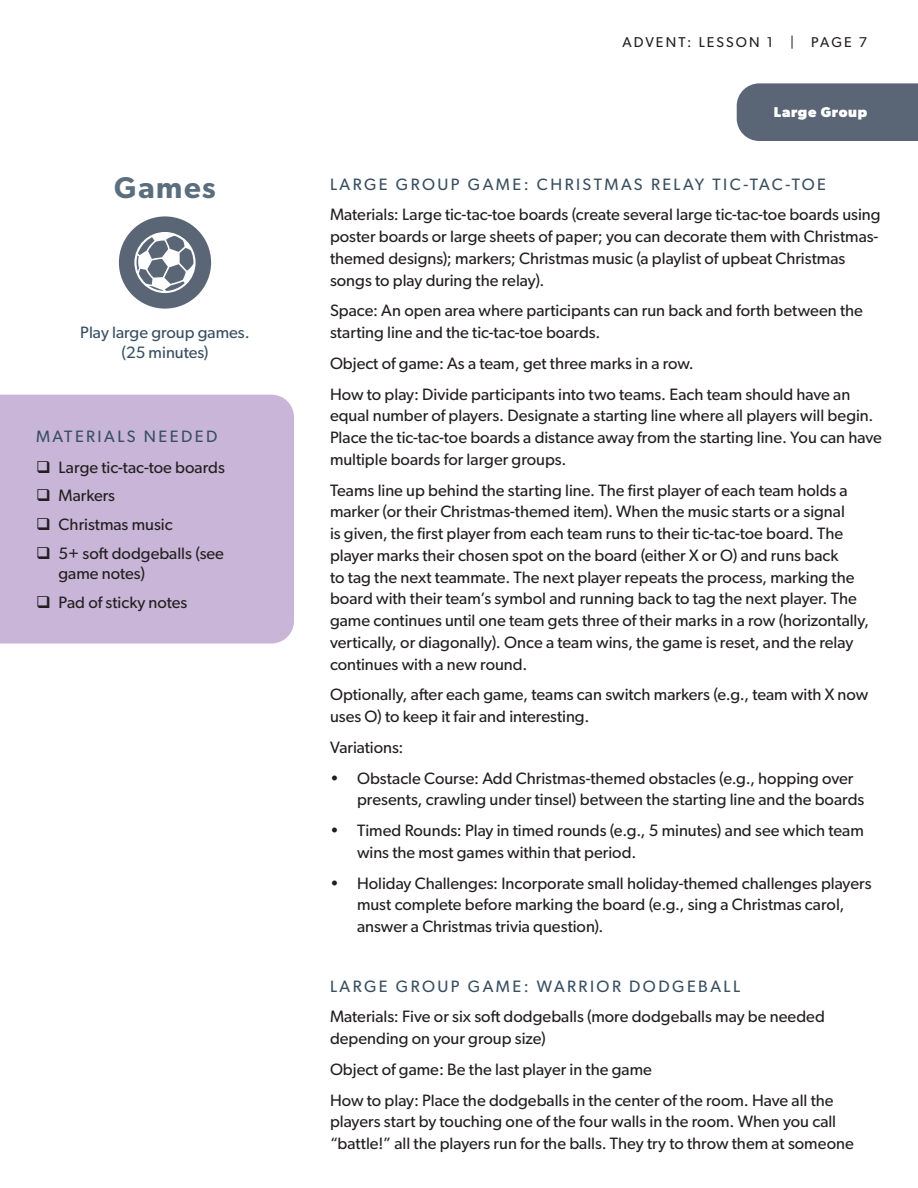
<style>
.page{position:relative;width:918px;height:1188px;background:#fff}
.page>*{position:absolute;margin:0;border:0;box-sizing:border-box;transform-origin:0 0}
.t1{font:600 30px "Gibson";letter-spacing:.05em;color:#5b6e7d}
.t2{font:16.5px/21.8px "Gibson";color:#231f20}
.subtitle{font:16.5px "Gibson";letter-spacing:.15em;color:#394f61}
.subtitle-2{font:16.5px/19.8px "Gibson";color:#394f61;text-align:center}
.t3{font:14.25px "Gibson";letter-spacing:.15em;color:#231f20}
.t4{font:700 14.25px "Gibson";letter-spacing:.05em;color:#fff}
</style>
<div class="page">
<div style="left:737px;top:83px;width:181px;height:58px;background:#5a6675"></div>
<div style="left:119px;top:216px;width:92px;height:93px;background:#5a6675;border-radius:50%"></div>
<svg style="left:134px;top:232px;width:62px;height:61px"></svg>
<div style="left:0;top:395px;width:294px;height:249px;background:#c8b5d7"></div>
<h1 class="t1" style="left:114px;top:170px;width:103px">Games</h1>
<p class="subtitle-2" style="left:80px;top:323px;width:171px">Play large group games. (25 minutes)</p>
<p class="subtitle" style="left:36px;top:426px;width:183px">MATERIALS NEEDED</p>
<p class="t2" style="left:36px;top:456px;width:190px">❑ Large tic-tac-toe boards</p>
<p class="t2" style="left:36px;top:485px;width:80px">❑ Markers</p>
<p class="t2" style="left:36px;top:513px;width:138px">❑ Christmas music</p>
<p class="t2" style="left:58px;top:543px;width:167px;line-height:19.8px;text-indent:-22px">❑ 5+ soft dodgeballs (see game notes)</p>
<p class="t2" style="left:36px;top:591px;width:153px">❑ Pad of sticky notes</p>
<p class="t3" style="left:622px;top:34px;width:246px">ADVENT: LESSON 1 | PAGE 7</p>
<p class="t4" style="left:774px;top:104px;width:95px">Large Group</p>
<p class="subtitle" style="left:330px;top:174px;width:498px">LARGE GROUP GAME: CHRISTMAS RELAY TIC-TAC-TOE</p>
<p class="t2" style="left:330px;top:204px;width:552px">Materials: Large tic-tac-toe boards (create several large tic-tac-toe boards using poster boards or large sheets of paper; you can decorate them with Christmas&shy;themed designs); markers; Christmas music (a playlist of upbeat Christmas songs to play during the relay).</p>
<p class="t2" style="left:330px;top:300px;width:534px">Space: An open area where participants can run back and forth between the starting line and the tic-tac-toe boards.</p>
<p class="t2" style="left:330px;top:352px;width:365px">Object of game: As a team, get three marks in a row.</p>
<p class="t2" style="left:330px;top:383px;width:553px">How to play: Divide participants into two teams. Each team should have an equal number of players. Designate a starting line where all players will begin.<br>Place the tic-tac-toe boards a distance away from the starting line. You can have multiple boards for larger groups.</p>
<p class="t2" style="left:330px;top:479px;width:541px">Teams line up behind the starting line. The first player of each team holds a marker (or their Christmas-themed item). When the music starts or a signal<br>is given, the first player from each team runs to their tic-tac-toe board. The player marks their chosen spot on the board (either X or O) and runs back<br>to tag the next teammate. The next player repeats the process, marking the board with their team’s symbol and running back to tag the next player. The game continues until one team gets three of their marks in a row (horizontally, vertically, or diagonally). Once a team wins, the game is reset, and the relay continues with a new round.</p>
<p class="t2" style="left:330px;top:684px;width:540px">Optionally, after each game, teams can switch markers (e.g., team with X now uses O) to keep it fair and interesting.</p>
<p class="t2" style="left:330px;top:736px;width:75px">Variations:</p>
<p class="t2" style="left:357px;top:767px;width:509px;text-indent:-27px">• Obstacle Course: Add Christmas-themed obstacles (e.g., hopping over presents, crawling under tinsel) between the starting line and the boards</p>
<p class="t2" style="left:357px;top:819px;width:508px;text-indent:-27px">• Timed Rounds: Play in timed rounds (e.g., 5 minutes) and see which team wins the most games within that period.</p>
<p class="t2" style="left:357px;top:872px;width:516px;text-indent:-27px">• Holiday Challenges: Incorporate small holiday-themed challenges players must complete before marking the board (e.g., sing a Christmas carol, answer a Christmas trivia question).</p>
<p class="subtitle" style="left:330px;top:976px;width:412px">LARGE GROUP GAME: WARRIOR DODGEBALL</p>
<p class="t2" style="left:330px;top:1006px;width:496px">Materials: Five or six soft dodgeballs (more dodgeballs may be needed depending on your group size)</p>
<p class="t2" style="left:330px;top:1058px;width:323px">Object of game: Be the last player in the game</p>
<p class="t2" style="left:330px;top:1089px;width:525px">How to play: Place the dodgeballs in the center of the room. Have all the players start by touching one of the four walls in the room. When you call “battle!” all the players run for the balls. They try to throw them at someone</p>
</div>
